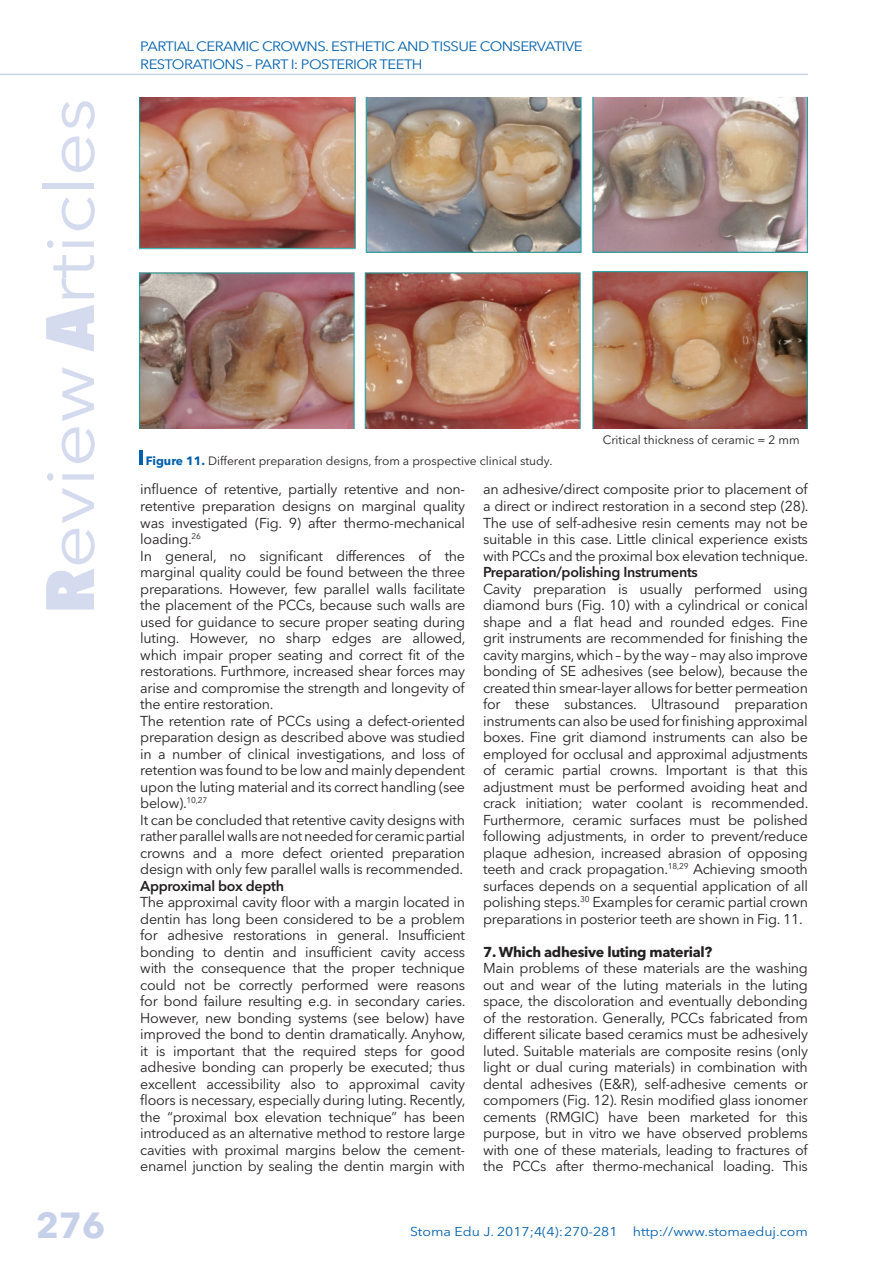
<style>
.page{position:relative;width:893px;height:1263px;background:#fff}
.page>*{position:absolute;margin:0;border:0;box-sizing:border-box;transform-origin:0 0}
.t1{font:67.5px "Avenir Next LT Pro";color:#d4dbee;scale:1.15 1}
.t2{font:700 36px "Avenir Next LT Pro";color:#c7d0e9}
.Text_plain{font:14.25px/16.5px "Avenir Next LT Pro";letter-spacing:-.02em;color:#231f20;text-align:justify}
.Text_plain-2{font:600 14.25px "Avenir Next LT Pro";letter-spacing:-.02em;color:#231f20}
.Text_plain-3{font:700 14.25px "Avenir Next LT Pro";letter-spacing:-.02em;color:#231f20}
.t3{font:13.5px "Avenir Next LT Pro";letter-spacing:-.04em;color:#0160ae;scale:1.11 1}
.t4{font:12.75px "Avenir Next LT Pro";color:#0160ae;scale:1.11 1}
.Text_plain-4{font:12px "Avenir Next LT Pro";color:#231f20}
.s1{font-weight:800;font-stretch:condensed}
.s2{font-weight:700;color:#0160ae}
</style>
<div class="page">
<hr style="left:0;top:74px;width:808px;height:1px;background:#c7d0e9">
<img style="left:139px;top:98px;width:669px;height:330px">
<hr style="left:139px;top:450px;width:4px;height:15px;background:#0160ae">
<p class="t1" style="left:30px;top:614px;width:450px;rotate:-90deg"><span class="s1">R</span>eview <span class="s1">A</span>rticles</p>
<h2 class="t2" style="left:36px;top:1204px;width:71px">276</h2>
<p class="t3" style="left:140px;top:38px;width:400px">PARTIAL CERAMIC CROWNS. ESTHETIC AND TISSUE CONSERVATIVE</p>
<p class="t3" style="left:140px;top:56px;width:256px">RESTORATIONS – PART I: POSTERIOR TEETH</p>
<p class="Text_plain-4" style="left:146px;top:453px;width:408px"><span class="s2">Figure 11.</span> Different preparation designs, from a prospective clinical study.</p>
<p class="Text_plain-4" style="left:603px;top:432px;width:198px">Critical thickness of ceramic = 2 mm</p>
<p class="Text_plain" style="left:140px;top:481px;width:326px">influence of retentive, partially retentive and non&shy;retentive preparation designs on marginal quality was investigated (Fig. 9) after thermo-mechanical loading.<sup>26</sup></p>
<p class="Text_plain" style="left:140px;top:547px;width:327px">In general, no significant differences of the marginal quality could be found between the three preparations. However, few parallel walls facilitate the placement of the PCCs, because such walls are used for guidance to secure proper seating during luting. However, no sharp edges are allowed, which impair proper seating and correct fit of the restorations. Furthmore, increased shear forces may arise and compromise the strength and longevity of the entire restoration.</p>
<p class="Text_plain" style="left:140px;top:712px;width:326px">The retention rate of PCCs using a defect-oriented preparation design as described above was studied in a number of clinical investigations, and loss of retention was found to be low and mainly dependent upon the luting material and its correct handling (see below).<sup>10,27</sup></p>
<p class="Text_plain" style="left:140px;top:811px;width:326px">It can be concluded that retentive cavity designs with rather parallel walls are not needed for ceramic partial crowns and a more defect oriented preparation design with only few parallel walls is recommended.</p>
<p class="Text_plain-2" style="left:140px;top:877px;width:145px">Approximal box depth</p>
<p class="Text_plain" style="left:140px;top:894px;width:327px">The approximal cavity floor with a margin located in dentin has long been considered to be a problem for adhesive restorations in general. Insufficient bonding to dentin and insufficient cavity access with the consequence that the proper technique could not be correctly performed were reasons for bond failure resulting e.g. in secondary caries.<br>However, new bonding systems (see below) have improved the bond to dentin dramatically. Anyhow, it is important that the required steps for good adhesive bonding can properly be executed; thus excellent accessibility also to approximal cavity floors is necessary, especially during luting. Recently, the “proximal box elevation technique” has been introduced as an alternative method to restore large cavities with proximal margins below the cement&shy;enamel junction by sealing the dentin margin with</p>
<p class="Text_plain" style="left:483px;top:481px;width:327px">an adhesive/direct composite prior to placement of a direct or indirect restoration in a second step (28).<br>The use of self-adhesive resin cements may not be suitable in this case. Little clinical experience exists with PCCs and the proximal box elevation technique.</p>
<p class="Text_plain-2" style="left:483px;top:563px;width:216px">Preparation/polishing Instruments</p>
<p class="Text_plain" style="left:483px;top:580px;width:327px">Cavity preparation is usually performed using diamond burs (Fig. 10) with a cylindrical or conical shape and a flat head and rounded edges. Fine grit instruments are recommended for finishing the cavity margins, which – by the way – may also improve bonding of SE adhesives (see below), because the created thin smear-layer allows for better permeation for these substances. Ultrasound preparation instruments can also be used for finishing approximal boxes. Fine grit diamond instruments can also be employed for occlusal and approximal adjustments of ceramic partial crowns. Important is that this adjustment must be performed avoiding heat and crack initiation; water coolant is recommended.<br>Furthermore, ceramic surfaces must be polished following adjustments, in order to prevent/reduce plaque adhesion, increased abrasion of opposing teeth and crack propagation.<sup>18,29</sup> Achieving smooth surfaces depends on a sequential application of all polishing steps.<sup>30</sup> Examples for ceramic partial crown preparations in posterior teeth are shown in Fig. 11.</p>
<p class="Text_plain-3" style="left:483px;top:943px;width:231px">7. Which adhesive luting material?</p>
<p class="Text_plain" style="left:483px;top:960px;width:326px">Main problems of these materials are the washing out and wear of the luting materials in the luting space, the discoloration and eventually debonding of the restoration. Generally, PCCs fabricated from different silicate based ceramics must be adhesively luted. Suitable materials are composite resins (only light or dual curing materials) in combination with dental adhesives (E&amp;R), self-adhesive cements or compomers (Fig. 12). Resin modified glass ionomer cements (RMGIC) have been marketed for this purpose, but in vitro we have observed problems with one of these materials, leading to fractures of the PCCs after thermo-mechanical loading. This</p>
<p class="t4" style="left:410px;top:1223px;width:188px">Stoma Edu J. 2017;4(4):270-281</p>
<p class="t4" style="left:633px;top:1223px;width:159px">http://www.stomaeduj.com</p>
</div>
